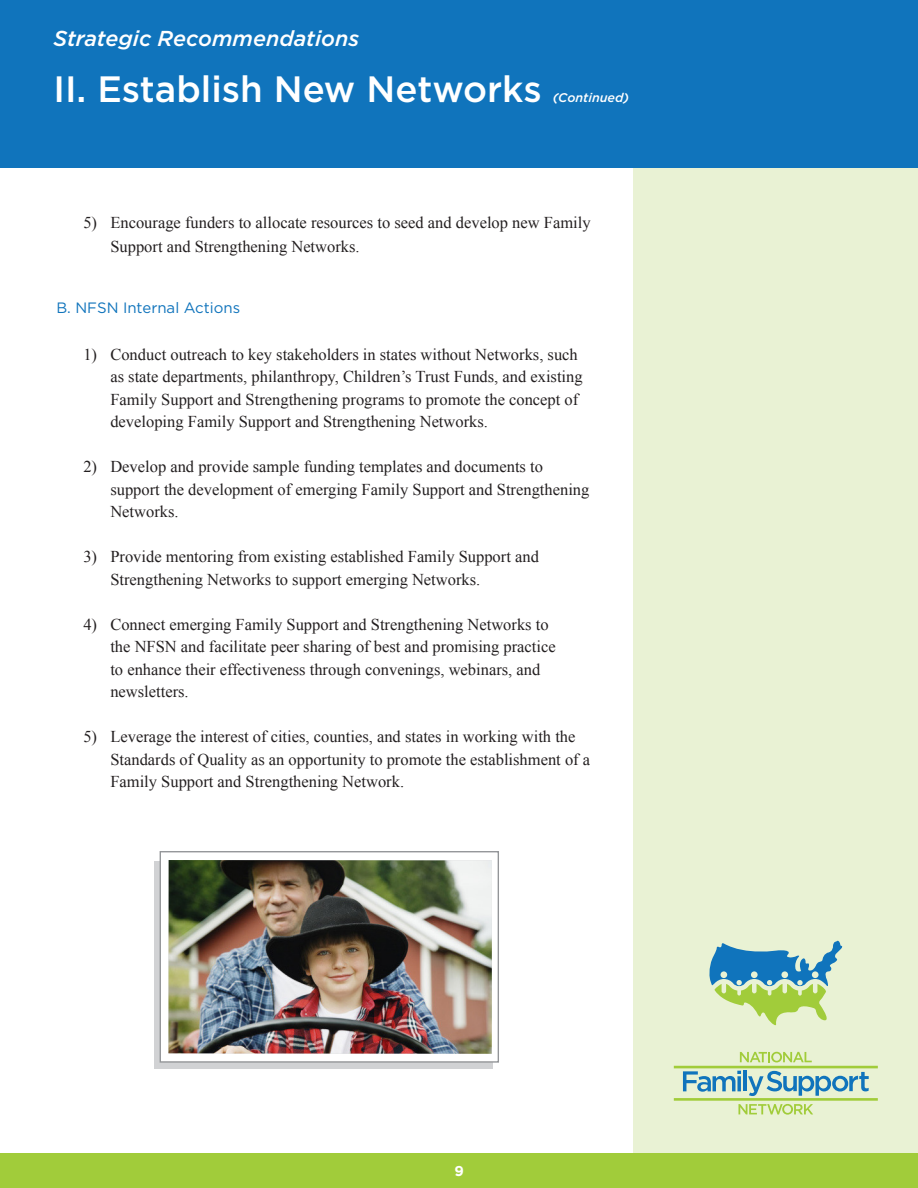
<style>
.page{position:relative;width:918px;height:1188px;background:#fff}
.page>*{position:absolute;margin:0;border:0;box-sizing:border-box;transform-origin:0 0}
.t1{font:500 36.6px "Gotham";color:#fff}
.t2{font:italic 500 21.6px "Gotham";color:#fff}
.t3{font:16.5px/22.5px "Times New Roman";color:#231f20}
.SUBHEAD-2{font:15px "Gotham";color:#1074bc}
.t4{font:700 14.25px "Gotham";color:#fff}
.t5{font:italic 500 12.6px "Gotham";color:#fff}
</style>
<div class="page">
<div style="left:634px;top:154px;width:284px;height:1000px;background:#e9f2d4"></div>
<div style="left:0;top:0;width:918px;height:168px;background:#1074bc"></div>
<svg style="left:709px;top:940px;width:134px;height:86px"></svg>
<svg style="left:683px;top:1071px;width:58px;height:21px"></svg>
<svg style="left:737px;top:1076px;width:4px;height:15px"></svg>
<hr style="left:743px;top:1071px;width:3px;height:20px;background:#1074bc">
<svg style="left:748px;top:1071px;width:121px;height:25px"></svg>
<svg style="left:738px;top:1104px;width:75px;height:11px"></svg>
<svg style="left:740px;top:1052px;width:72px;height:10px"></svg>
<hr style="left:674px;top:1066px;width:204px;height:2px;background:#a1cc3a">
<hr style="left:674px;top:1098px;width:204px;height:3px;background:#a1cc3a">
<div style="left:154px;top:861px;width:338px;height:208px;background:#d1d2d4"></div>
<div style="left:160px;top:851px;width:339px;height:212px;background:#fff;border:1px solid #939598"></div>
<img style="left:168px;top:860px;width:324px;height:194px">
<div style="left:0;top:1154px;width:918px;height:34px;background:#a1cc3a"></div>
<p class="t2" style="left:53px;top:26px;width:307px">Strategic Recommendations</p>
<p class="t1" style="left:53px;top:68px;width:490px">II. Establish New Networks</p>
<p class="t5" style="left:553px;top:90px;width:78px">(Continued)</p>
<p class="t3" style="left:110px;top:210px;width:482px;line-height:24px;text-indent:-27px">5) Encourage funders to allocate resources to seed and develop new Family<br>Support and Strengthening Networks.</p>
<p class="SUBHEAD-2" style="left:56px;top:300px;width:185px">B. NFSN Internal Actions</p>
<p class="t3" style="left:110px;top:343px;width:474px;text-indent:-27px">1) Conduct outreach to key stakeholders in states without Networks, such as state departments, philanthropy, Children’s Trust Funds, and existing Family Support and Strengthening programs to promote the concept of developing Family Support and Strengthening Networks.</p>
<p class="t3" style="left:110px;top:455px;width:481px;text-indent:-27px">2) Develop and provide sample funding templates and documents to support the development of emerging Family Support and Strengthening<br>Networks.</p>
<p class="t3" style="left:110px;top:545px;width:430px;text-indent:-27px">3) Provide mentoring from existing established Family Support and<br>Strengthening Networks to support emerging Networks.</p>
<p class="t3" style="left:110px;top:613px;width:447px;text-indent:-27px">4) Connect emerging Family Support and Strengthening Networks to the NFSN and facilitate peer sharing of best and promising practice to enhance their effectiveness through convenings, webinars, and newsletters.</p>
<p class="t3" style="left:110px;top:725px;width:481px;text-indent:-27px">5) Leverage the interest of cities, counties, and states in working with the<br>Standards of Quality as an opportunity to promote the establishment of a<br>Family Support and Strengthening Network.</p>
<p class="t4" style="left:454px;top:1163px;width:11px">9</p>
</div>
